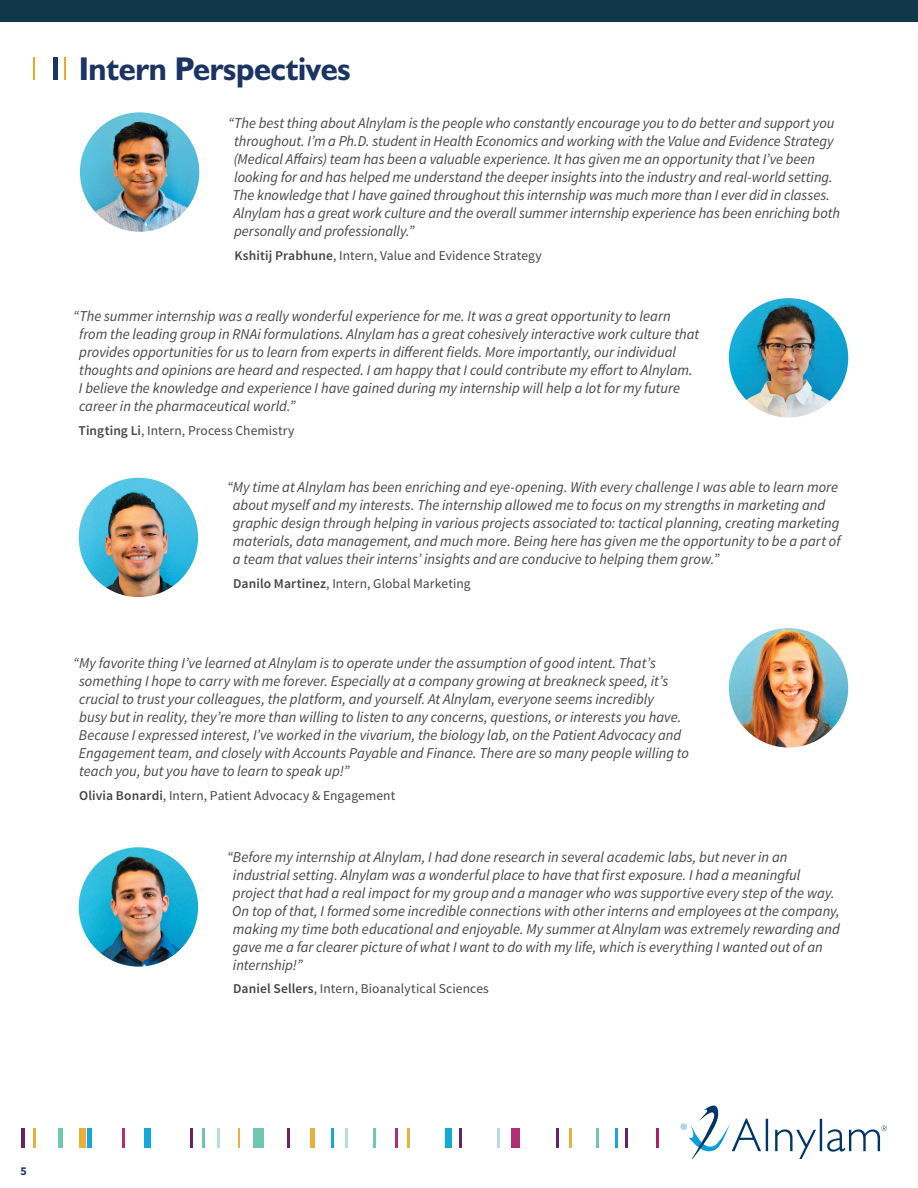
<style>
.page{position:relative;width:918px;height:1188px;background:#fff}
.page>*{position:absolute;margin:0;border:0;box-sizing:border-box;transform-origin:0 0}
.t1{font:700 33px "Humanist 521 BT";letter-spacing:-.01em;color:#1b3463}
.t2{font:italic 15px/18px "Source Sans Pro";color:#444548}
.t3{font:13.5px "Source Sans Pro";letter-spacing:.005em;color:#444548}
.t4{font:700 12px "Source Sans Pro";color:#163967}
.s1{font-weight:600}
</style>
<div class="page">
<img style="left:80px;top:112px;width:119px;height:120px;border-radius:60px">
<img style="left:729px;top:298px;width:119px;height:119px;border-radius:60px">
<img style="left:79px;top:478px;width:119px;height:119px;border-radius:60px">
<img style="left:79px;top:847px;width:119px;height:120px;border-radius:60px">
<img style="left:729px;top:628px;width:119px;height:120px;border-radius:60px">
<svg style="left:689px;top:1105px;width:198px;height:54px"></svg>
<div style="left:680px;top:1123px;width:7px;height:7px;background:#add4f0;border-radius:50%"></div>
<hr style="left:21px;top:1128px;width:3px;height:20px;background:#682367">
<hr style="left:33px;top:1128px;width:2px;height:20px;background:#eab03b">
<div style="left:58px;top:1128px;width:5px;height:20px;background:#70c7b0"></div>
<div style="left:79px;top:1128px;width:7px;height:20px;background:#eab03b"></div>
<hr style="left:87px;top:1128px;width:4px;height:20px;background:#13a9d8">
<hr style="left:122px;top:1128px;width:2px;height:20px;background:#b02f74">
<div style="left:145px;top:1128px;width:6px;height:20px;background:#13a9d8"></div>
<hr style="left:190px;top:1128px;width:2px;height:20px;background:#682367">
<hr style="left:202px;top:1128px;width:2px;height:20px;background:#70c7b0">
<hr style="left:218px;top:1128px;width:2px;height:20px;background:#badaec">
<svg style="left:239px;top:1128px;width:1px;height:20px"></svg>
<div style="left:253px;top:1128px;width:11px;height:20px;background:#70c7b0"></div>
<hr style="left:287px;top:1128px;width:3px;height:20px;background:#682367">
<div style="left:310px;top:1128px;width:5px;height:20px;background:#eab03b"></div>
<hr style="left:332px;top:1128px;width:2px;height:20px;background:#13a9d8">
<hr style="left:345px;top:1128px;width:2px;height:20px;background:#badaec">
<hr style="left:374px;top:1128px;width:2px;height:20px;background:#70c7b0">
<hr style="left:396px;top:1128px;width:2px;height:20px;background:#b02f74">
<hr style="left:407px;top:1128px;width:2px;height:20px;background:#eab03b">
<div style="left:445px;top:1128px;width:6px;height:20px;background:#13a9d8"></div>
<hr style="left:459px;top:1128px;width:2px;height:20px;background:#682367">
<hr style="left:497px;top:1128px;width:2px;height:20px;background:#badaec">
<div style="left:511px;top:1128px;width:9px;height:20px;background:#b02f74"></div>
<hr style="left:556px;top:1128px;width:3px;height:20px;background:#682367">
<hr style="left:569px;top:1128px;width:2px;height:20px;background:#eab03b">
<hr style="left:596px;top:1128px;width:3px;height:20px;background:#70c7b0">
<hr style="left:615px;top:1128px;width:3px;height:20px;background:#13a9d8">
<hr style="left:626px;top:1128px;width:2px;height:20px;background:#682367">
<hr style="left:656px;top:1128px;width:2px;height:20px;background:#b01f65">
<div style="left:0;top:0;width:918px;height:22px;background:#11374b"></div>
<hr style="left:53px;top:57px;width:4px;height:22px;background:#1a3564">
<hr style="left:33px;top:57px;width:2px;height:22px;background:#eaab21">
<svg style="left:64px;top:57px;width:1px;height:22px"></svg>
<h1 class="t1" style="left:79px;top:48px;width:273px">Intern Perspectives</h1>
<p class="t2" style="left:228px;top:114px;width:613px">“The best thing about Alnylam is the people who constantly encourage you to do better and support you throughout. I’m a Ph.D. student in Health Economics and working with the Value and Evidence Strategy (Medical Affairs) team has been a valuable experience. It has given me an opportunity that I’ve been looking for and has helped me understand the deeper insights into the industry and real-world setting.<br>The knowledge that I have gained throughout this internship was much more than I ever did in classes.<br>Alnylam has a great work culture and the overall summer internship experience has been enriching both personally and professionally.”</p>
<p class="t3" style="left:234px;top:247px;width:309px"><span class="s1">Kshitij Prabhune</span>, Intern, Value and Evidence Strategy</p>
<p class="t2" style="left:79px;top:307px;width:622px;text-indent:-6px">“The summer internship was a really wonderful experience for me. It was a great opportunity to learn from the leading group in RNAi formulations. Alnylam has a great cohesively interactive work culture that provides opportunities for us to learn from experts in different fields. More importantly, our individual thoughts and opinions are heard and respected. I am happy that I could contribute my effort to Alnylam.<br>I believe the knowledge and experience I have gained during my internship will help a lot for my future career in the pharmaceutical world.”</p>
<p class="t3" style="left:78px;top:422px;width:218px"><span class="s1">Tingting Li</span>, Intern, Process Chemistry</p>
<p class="t2" style="left:233px;top:478px;width:609px;text-indent:-6px">“My time at Alnylam has been enriching and eye-opening. With every challenge I was able to learn more about myself and my interests. The internship allowed me to focus on my strengths in marketing and graphic design through helping in various projects associated to: tactical planning, creating marketing materials, data management, and much more. Being here has given me the opportunity to be a part of a team that values their interns’ insights and are conducive to helping them grow.”</p>
<p class="t3" style="left:233px;top:575px;width:239px"><span class="s1">Danilo Martinez</span>, Intern, Global Marketing</p>
<p class="t2" style="left:79px;top:654px;width:612px;text-indent:-6px">“My favorite thing I’ve learned at Alnylam is to operate under the assumption of good intent. That’s something I hope to carry with me forever. Especially at a company growing at breakneck speed, it’s crucial to trust your colleagues, the platform, and yourself. At Alnylam, everyone seems incredibly<br>busy but in reality, they’re more than willing to listen to any concerns, questions, or interests you have.<br>Because I expressed interest, I’ve worked in the vivarium, the biology lab, on the Patient Advocacy and Engagement team, and closely with Accounts Payable and Finance. There are so many people willing to teach you, but you have to learn to speak up!”</p>
<p class="t3" style="left:79px;top:787px;width:318px"><span class="s1">Olivia Bonardi</span>, Intern, Patient Advocacy &amp; Engagement</p>
<p class="t2" style="left:232px;top:848px;width:609px;text-indent:-5px">“Before my internship at Alnylam, I had done research in several academic labs, but never in an industrial setting. Alnylam was a wonderful place to have that first exposure. I had a meaningful project that had a real impact for my group and a manager who was supportive every step of the way.<br>On top of that, I formed some incredible connections with other interns and employees at the company, making my time both educational and enjoyable. My summer at Alnylam was extremely rewarding and gave me a far clearer picture of what I want to do with my life, which is everything I wanted out of an internship!”</p>
<p class="t3" style="left:233px;top:980px;width:257px"><span class="s1">Daniel Sellers</span>, Intern, Bioanalytical Sciences</p>
<p class="t4" style="left:21px;top:1163px;width:8px">5</p>
</div>
